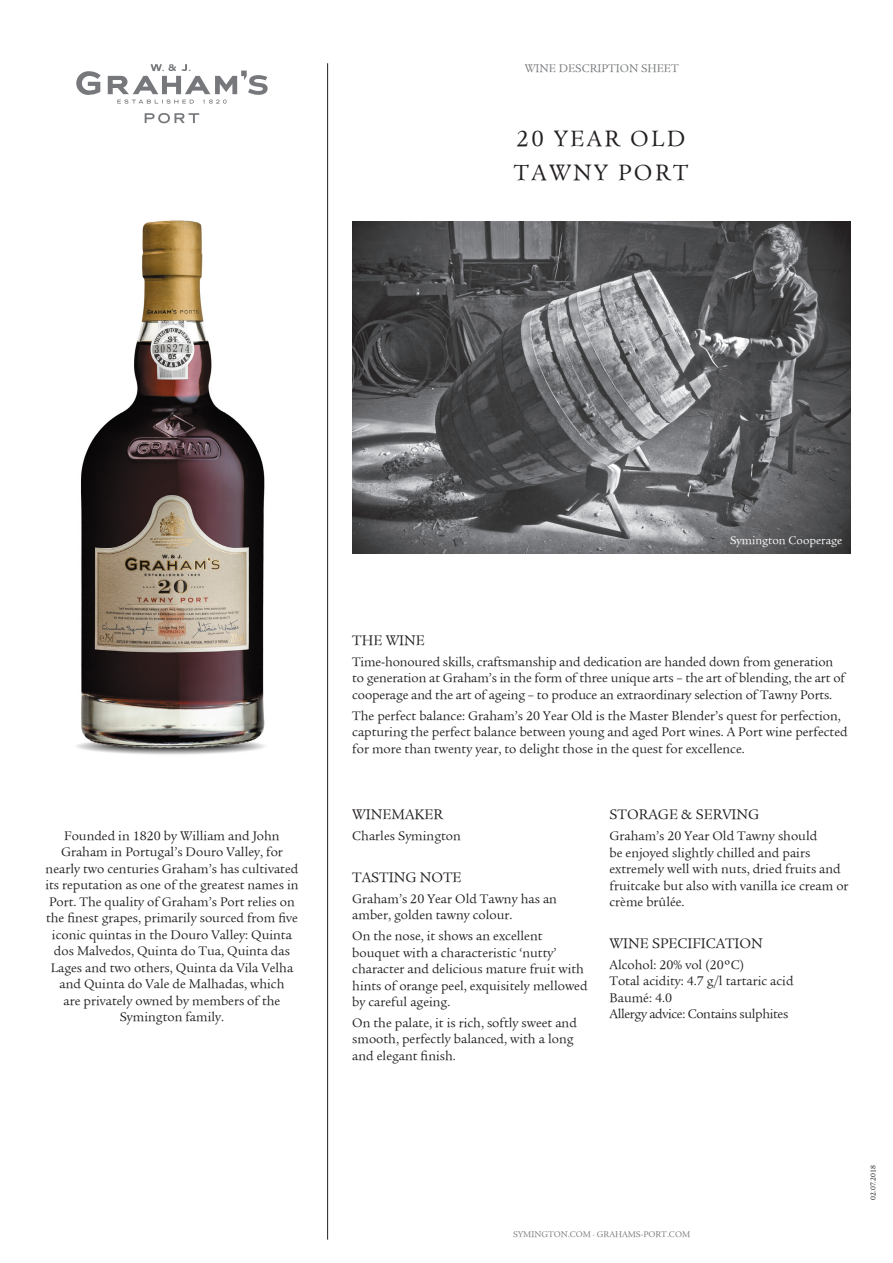
<style>
.page{position:relative;width:893px;height:1263px;background:#fff}
.page>*{position:absolute;margin:0;border:0;box-sizing:border-box;transform-origin:0 0}
._04__NOME_VINHO{font:24px "Legacy Serif LT Book";letter-spacing:.1em;color:#231f20}
._06__SUB-TITULOS{font:15px "Legacy Serif LT Book";color:#231f20}
._07__TEXTO_GERAL{font:13.5px/16.5px "Legacy Serif LT Book";color:#231f20}
._07__TEXTO_GERAL-2{font:13.5px "Legacy Serif LT Book";letter-spacing:-.025em;color:#231f20}
.t1{font:12px "Legacy Serif LT Book";color:#76787b}
._07__TEXTO_GERAL-3{font:12px "Legacy Serif LT Book";color:#fff}
.t2{font:9px "Legacy Serif LT Book";color:#76787b}
._07__TEXTO_GERAL-4{font:7.5px "Legacy Serif LT Book";color:#231f20}
</style>
<div class="page">
<hr style="left:327px;top:63px;width:1px;height:1176px;background:#231f20">
<svg style="left:76px;top:64px;width:192px;height:59px"></svg>
<img style="left:76px;top:220px;width:189px;height:535px">
<img style="left:353px;top:221px;width:498px;height:332px">
<p class="t1" style="left:525px;top:62px;width:155px">WINE DESCRIPTION SHEET</p>
<p class="_04__NOME_VINHO" style="left:516px;top:125px;width:171px">20 YEAR OLD</p>
<p class="_04__NOME_VINHO" style="left:514px;top:159px;width:176px">TAWNY PORT</p>
<p class="_07__TEXTO_GERAL" style="left:45px;top:827px;width:255px;text-align:center">Founded in 1820 by William and John Graham in Portugal’s Douro Valley, for nearly two centuries Graham’s has cultivated its reputation as one of the greatest names in Port. The quality of Graham’s Port relies on the finest grapes, primarily sourced from five iconic quintas in the Douro Valley: Quinta dos Malvedos, Quinta do Tua, Quinta das Lages and two others, Quinta da Vila Velha and Quinta do Vale de Malhadas, which<br>are privately owned by members of the Symington family.</p>
<p class="_07__TEXTO_GERAL-3" style="left:730px;top:533px;width:114px">Symington Cooperage</p>
<p class="_06__SUB-TITULOS" style="left:352px;top:632px;width:74px">THE WINE</p>
<p class="_07__TEXTO_GERAL" style="left:352px;top:653px;width:494px">Time-honoured skills, craftsmanship and dedication are handed down from generation to generation at Graham’s in the form of three unique arts – the art of blending, the art of cooperage and the art of ageing – to produce an extraordinary selection of Tawny Ports.</p>
<p class="_07__TEXTO_GERAL" style="left:352px;top:707px;width:497px">The perfect balance: Graham’s 20 Year Old is the Master Blender’s quest for perfection, capturing the perfect balance between young and aged Port wines. A Port wine perfected for more than twenty year, to delight those in the quest for excellence.</p>
<p class="_06__SUB-TITULOS" style="left:352px;top:806px;width:92px">WINEMAKER</p>
<p class="_07__TEXTO_GERAL" style="left:352px;top:828px;width:110px">Charles Symington</p>
<p class="_06__SUB-TITULOS" style="left:352px;top:869px;width:111px">TASTING NOTE</p>
<p class="_07__TEXTO_GERAL" style="left:352px;top:890px;width:206px">Graham’s 20 Year Old Tawny has an amber, golden tawny colour.</p>
<p class="_07__TEXTO_GERAL" style="left:352px;top:928px;width:237px">On the nose, it shows an excellent bouquet with a characteristic ‘nutty’ character and delicious mature fruit with hints of orange peel, exquisitely mellowed by careful ageing.</p>
<p class="_07__TEXTO_GERAL" style="left:352px;top:1014px;width:226px">On the palate, it is rich, softly sweet and smooth, perfectly balanced, with a long and elegant finish.</p>
<p class="_06__SUB-TITULOS" style="left:609px;top:806px;width:151px">STORAGE &amp; SERVING</p>
<p class="_07__TEXTO_GERAL" style="left:609px;top:828px;width:241px">Graham’s 20 Year Old Tawny should<br>be enjoyed slightly chilled and pairs extremely well with nuts, dried fruits and fruitcake but also with vanilla ice cream or crème brûlée.</p>
<p class="_06__SUB-TITULOS" style="left:609px;top:935px;width:155px">WINE SPECIFICATION</p>
<p class="_07__TEXTO_GERAL" style="left:609px;top:956px;width:136px">Alcohol: 20% vol (20ºC)</p>
<p class="_07__TEXTO_GERAL" style="left:609px;top:973px;width:185px">Total acidity: 4.7 g/l tartaric acid</p>
<p class="_07__TEXTO_GERAL" style="left:609px;top:989px;width:64px">Baumé: 4.0</p>
<p class="_07__TEXTO_GERAL-2" style="left:609px;top:1006px;width:180px">Allergy advice: Contains sulphites</p>
<p class="t2" style="left:513px;top:1229px;width:178px">SYMINGTON.COM · GRAHAMS-PORT.COM</p>
<p class="_07__TEXTO_GERAL-4" style="left:869px;top:1200px;width:36px;rotate:-90deg">02.07.2018</p>
</div>
